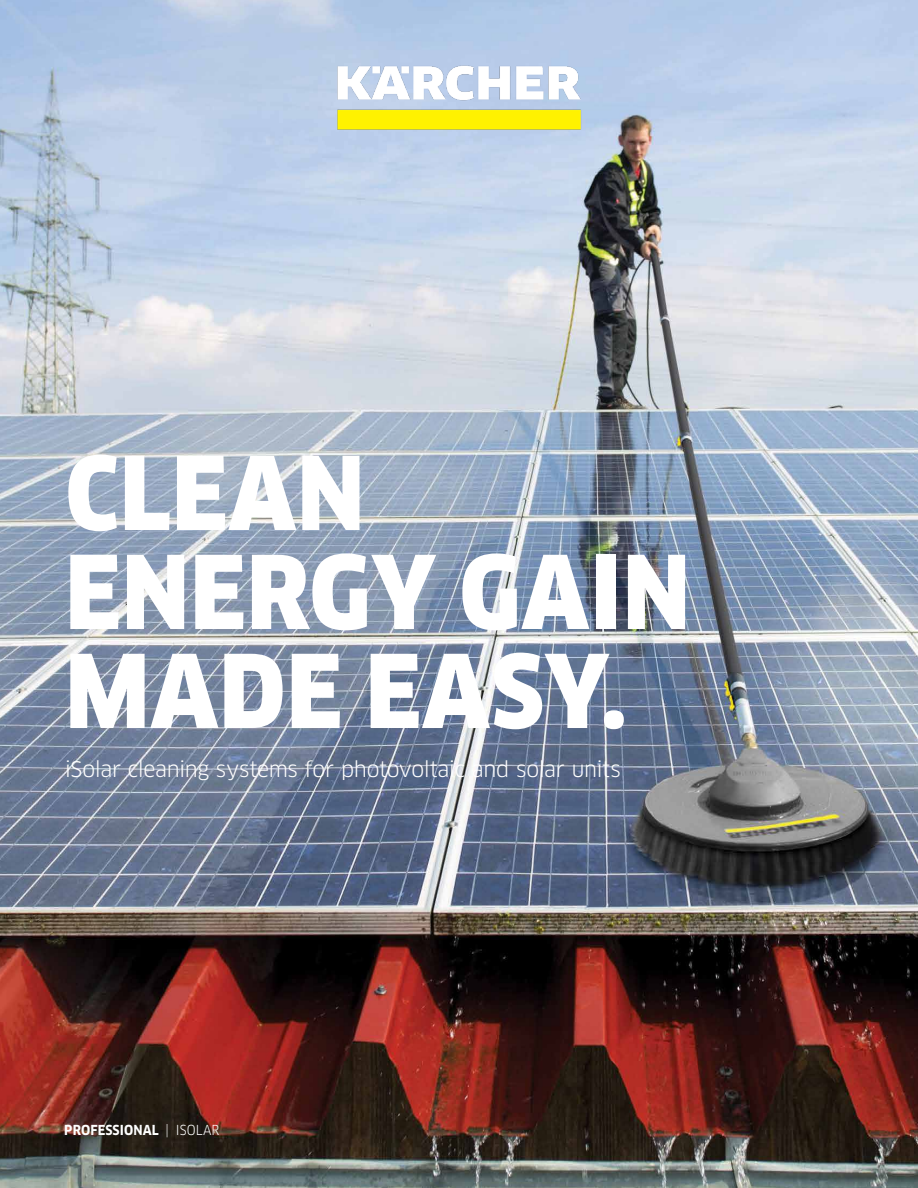
<style>
.page{position:relative;width:918px;height:1188px;background:#fff}
.page>*{position:absolute;margin:0;border:0;box-sizing:border-box;transform-origin:0 0}
.H1_-_Header{font:900 99px/99px "Clan Pro Narr";letter-spacing:.01em;color:#fff}
.P_-_Subheader{font:21px "Clan Pro";letter-spacing:-.02em;color:#fff}
.P_-_Footer{font:700 13.5px "Clan Pro Narr";letter-spacing:.01em;color:#fff}
.s1{font-weight:400}
</style>
<div class="page">
<img style="left:0;top:0;width:918px;height:1188px">
<img style="left:330px;top:44px;width:259px;height:113px">
<h1 class="H1_-_Header" style="left:65px;top:445px;width:626px">CLEAN<br>ENERGY GAIN<br>MADE EASY.</h1>
<p class="P_-_Subheader" style="left:65px;top:757px;width:557px">iSolar cleaning systems for photovoltaic and solar units</p>
<p class="P_-_Footer" style="left:64px;top:1122px;width:157px">PROFESSIONAL <span class="s1">| ISOLAR</span></p>
</div>
